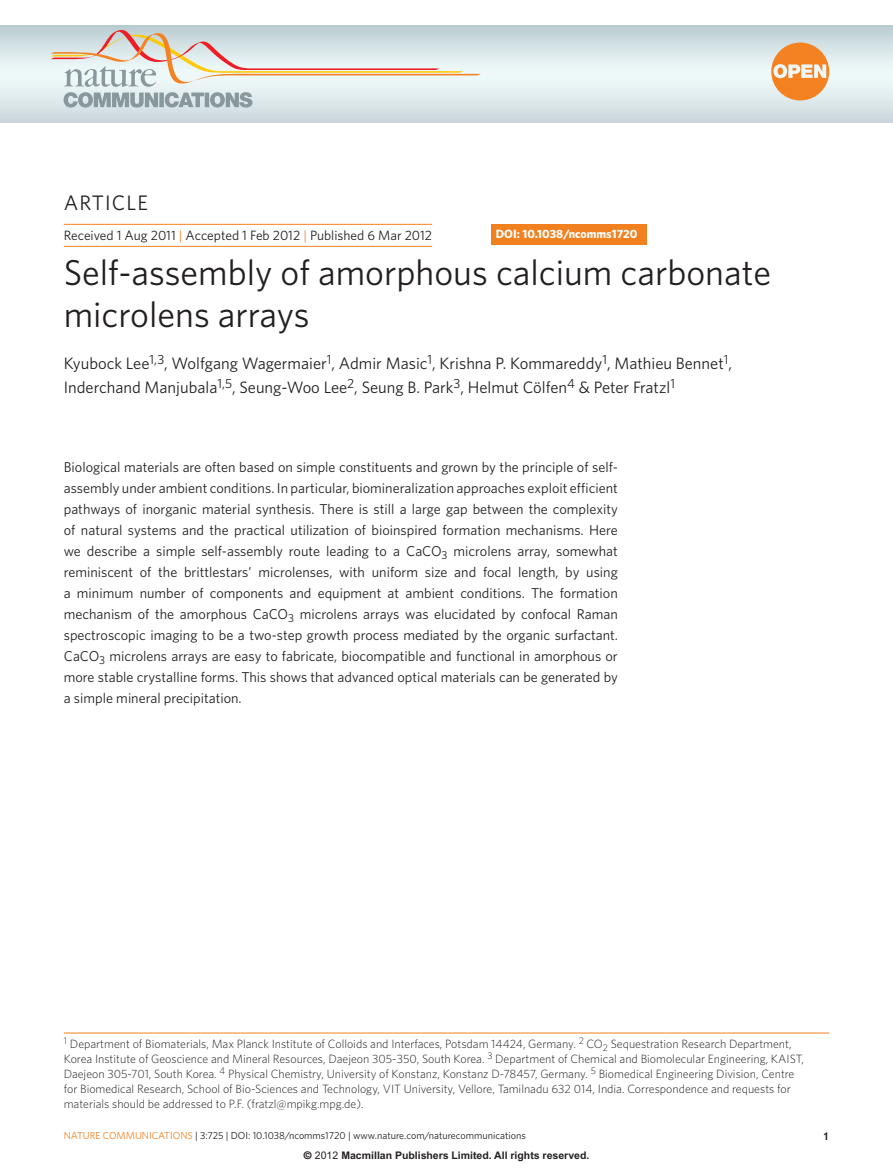
<style>
.page{position:relative;width:893px;height:1174px;background:#fff}
.page>*{position:absolute;margin:0;border:0;box-sizing:border-box;transform-origin:0 0}
.pAtl{font:36px/42px "Whitney";color:#231f20}
.t1{font:21px "Whitney";letter-spacing:.05em;color:#231f20}
.pAu{font:16.5px/24px "Whitney";color:#231f20}
.pAbstext{font:14.25px/21px "Whitney";color:#231f20;text-align:justify}
.pPrdates{font:13.5px "Whitney";color:#231f20}
.pAffiliation{font:300 12px/15px "Whitney";color:#231f20}
.pDoiTop{font:700 12px "Whitney";color:#fff}
.t2{font:700 10.5px "Arial";color:#231f20}
.pDoiLRH{font:10.2px "Whitney";color:#231f20}
.pDoiLRH-2{font:10.2px "Whitney";color:#f1801f}
.s1{color:#f1801f}
.s2{font-family:"Helvetica"}
.s3{font-weight:400}
</style>
<div class="page">
<svg style="left:0;top:25px;width:893px;height:97px;background:#d7e4e7"></svg>
<svg style="left:50px;top:30px;width:431px;height:77px;background:#d8dad6"></svg>
<svg style="left:771px;top:43px;width:58px;height:57px;background:#eea86a"></svg>
<hr style="left:64px;top:224px;width:368px;height:1px;background:#f1801f">
<hr style="left:64px;top:246px;width:368px;height:1px;background:#f1801f">
<div style="left:492px;top:225px;width:155px;height:20px;background:#f1801f"></div>
<hr style="left:64px;top:1032px;width:765px;height:1px;background:#f1801f">
<p class="t1" style="left:64px;top:190px;width:86px">ARTICLE</p>
<p class="pPrdates" style="left:64px;top:227px;width:370px">Received 1 Aug 2011 <span class="s1">|</span> Accepted 1 Feb 2012 <span class="s1">|</span> Published 6 Mar 2012</p>
<p class="pDoiTop" style="left:496px;top:227px;width:143px">DOI: 10.1038/ncomms1720</p>
<p class="pAtl" style="left:64px;top:251px;width:709px">Self-assembly of amorphous calcium carbonate microlens arrays</p>
<p class="pAu" style="left:64px;top:351px;width:670px">Kyubock Lee<sup>1,3</sup>, Wolfgang Wagermaier<sup>1</sup>, Admir Masic<sup>1</sup>, Krishna P. Kommareddy<sup>1</sup>, Mathieu Bennet<sup>1</sup>,<br>Inderchand Manjubala<sup>1,5</sup>, Seung-Woo Lee<sup>2</sup>, Seung B. Park<sup>3</sup>, Helmut Cölfen<sup>4</sup> &amp; Peter Fratzl<sup>1</sup></p>
<p class="pAbstext" style="left:64px;top:456px;width:556px">Biological materials are often based on simple constituents and grown by the principle of self&shy;assembly under ambient conditions. In particular, biomineralization approaches exploit efficient pathways of inorganic material synthesis. There is still a large gap between the complexity of natural systems and the practical utilization of bioinspired formation mechanisms. Here we describe a simple self-assembly route leading to a CaCO<sub>3</sub> microlens array, somewhat reminiscent of the brittlestars’ microlenses, with uniform size and focal length, by using a minimum number of components and equipment at ambient conditions. The formation mechanism of the amorphous CaCO<sub>3</sub> microlens arrays was elucidated by confocal Raman spectroscopic imaging to be a two-step growth process mediated by the organic surfactant.<br>CaCO<sub>3</sub> microlens arrays are easy to fabricate, biocompatible and functional in amorphous or more stable crystalline forms. This shows that advanced optical materials can be generated by a simple mineral precipitation.</p>
<p class="pAffiliation" style="left:64px;top:1036px;width:742px"><sup>1</sup> Department of Biomaterials, Max Planck Institute of Colloids and Interfaces, Potsdam 14424, Germany. <sup>2</sup> CO<sub>2</sub> Sequestration Research Department, Korea Institute of Geoscience and Mineral Resources, Daejeon 305-350, South Korea. <sup>3</sup> Department of Chemical and Biomolecular Engineering, KAIST, Daejeon 305-701, South Korea. <sup>4</sup> Physical Chemistry, University of Konstanz, Konstanz D-78457, Germany. <sup>5</sup> Biomedical Engineering Division, Centre for Biomedical Research, School of Bio-Sciences and Technology, VIT University, Vellore, Tamilnadu 632 014, India. Correspondence and requests for materials should be addressed to P.F. (fratzl@mpikg.mpg.de).</p>
<p class="pDoiLRH-2" style="left:64px;top:1129px;width:91px">nature communicati</p>
<p class="pDoiLRH" style="left:173px;top:1129px;width:354px"><span class="s1">ons</span> | 3:725 | DOI: 10.1038/ncomms1720 | www.nature.com/naturecommunications</p>
<p class="t2" style="left:304px;top:1149px;width:287px"><span class="s2">©</span> <span class="s3">2012</span> Macmillan Publishers Limited. All rights reserved.</p>
</div>
